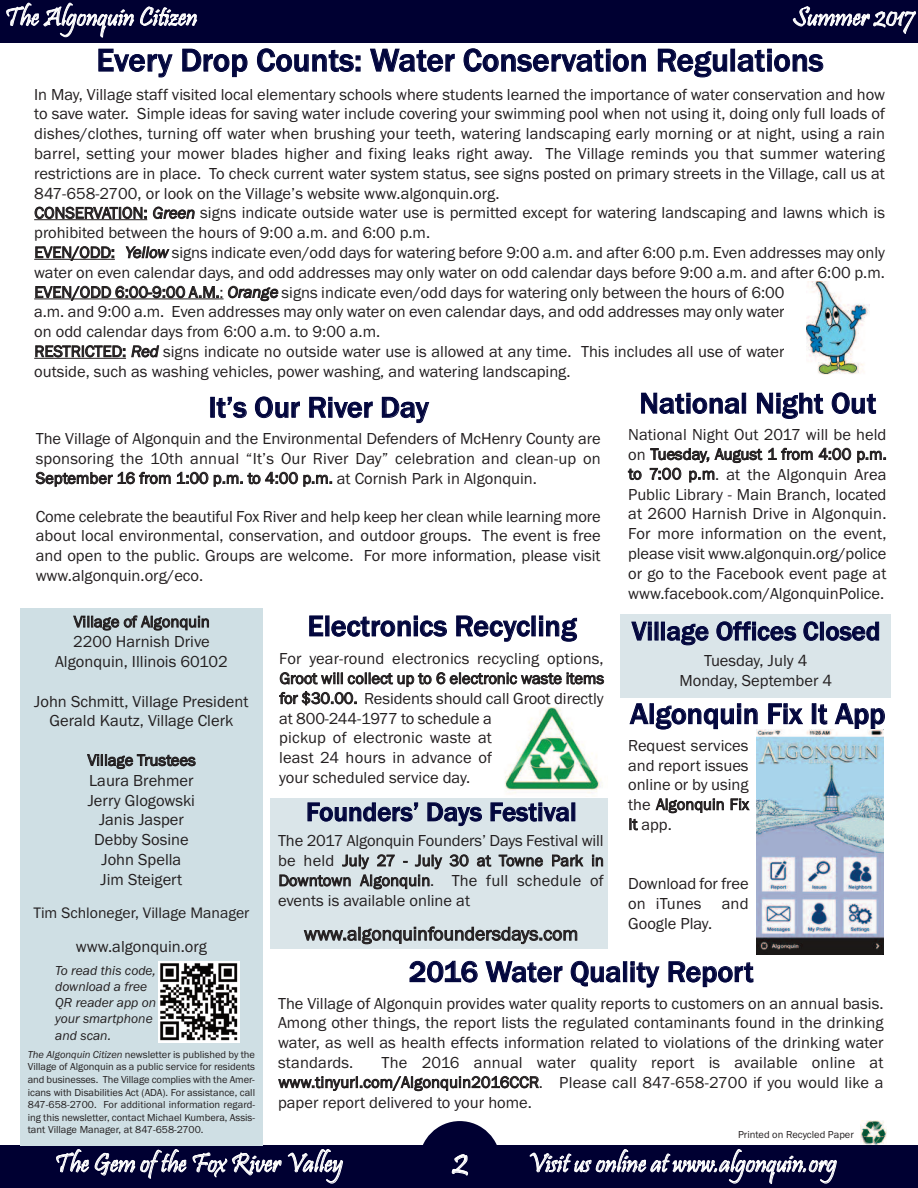
<style>
.page{position:relative;width:918px;height:1188px;background:#fff}
.page>*{position:absolute;margin:0;border:0;box-sizing:border-box;transform-origin:0 0}
.t1{font:36px "Pristina";color:#fff}
.t2{font:500 33px "Franklin Gothic";color:#02063d}
.t3{font:500 30px "Franklin Gothic";letter-spacing:-.005em;color:#02063d}
.t4{font:27px "Pristina";color:#fff}
.t5{font:500 27px "Franklin Gothic";color:#02063d}
.t6{font:19.5px "Franklin Gothic";color:#231f20}
.t7{font:16.5px/19.8px "Franklin Gothic";color:#231f20;text-align:justify}
.t8{font:15.75px "Franklin Gothic";color:#231f20}
.t9{font:italic 13.5px/16.2px "Franklin Gothic";color:#231f20}
.t10{font:10.5px/12.6px "Franklin Gothic";color:#231f20;text-align:justify}
.s1{font-style:italic}
</style>
<div class="page">
<img style="left:860px;top:1120px;width:27px;height:25px">
<div style="left:0;top:0;width:918px;height:43px;background:#000032"></div>
<div style="left:0;top:1145px;width:918px;height:43px;background:#000032"></div>
<svg style="left:423px;top:1121px;width:74px;height:24px"></svg>
<hr style="left:34px;top:219px;width:113px;height:1px;background:#231f20">
<hr style="left:34px;top:259px;width:81px;height:1px;background:#231f20">
<hr style="left:34px;top:299px;width:185px;height:1px;background:#231f20">
<hr style="left:34px;top:358px;width:92px;height:1px;background:#231f20">
<div style="left:20px;top:608px;width:243px;height:537px;background:#cfdfe4"></div>
<img style="left:158px;top:961px;width:81px;height:81px">
<div style="left:621px;top:614px;width:270px;height:83px;background:#dae5e9"></div>
<div style="left:271px;top:798px;width:337px;height:150px;background:#dae5e9"></div>
<img style="left:505px;top:707px;width:98px;height:86px">
<img style="left:756px;top:730px;width:127px;height:225px">
<img style="left:807px;top:281px;width:62px;height:94px">
<h3 class="t4" style="left:5px;top:0;width:194px">The Algonquin Citizen</h3>
<h3 class="t4" style="left:792px;top:0;width:124px">Summer 2017</h3>
<h2 class="t2" style="left:96px;top:40px;width:729px">Every Drop Counts: Water Conservation Regulations</h2>
<p class="t7" style="left:34px;top:84px;width:852px;text-align:left">In May, Village staff visited local elementary schools where students learned the importance of water conservation and how to save water. Simple ideas for saving water include covering your swimming pool when not using it, doing only full loads of dishes/clothes, turning off water when brushing your teeth, watering landscaping early morning or at night, using a rain barrel, setting your mower blades higher and fixing leaks right away. The Village reminds you that summer watering restrictions are in place. To check current water system status, see signs posted on primary streets in the Village, call us at 847-658-2700, or look on the Village’s website www.algonquin.org.<br>CONSERVATION: <span class="s1">Green</span> signs indicate outside water use is permitted except for watering landscaping and lawns which is prohibited between the hours of 9:00 a.m. and 6:00 p.m.<br>EVEN/ODD: <span class="s1">Yellow</span> signs indicate even/odd days for watering before 9:00 a.m. and after 6:00 p.m. Even addresses may only water on even calendar days, and odd addresses may only water on odd calendar days before 9:00 a.m. and after 6:00 p.m.<br>EVEN/ODD 6:00-9:00 A.M.: <span class="s1">Orange</span> signs indicate even/odd days for watering only between the hours of 6:00<br>a.m. and 9:00 a.m. Even addresses may only water on even calendar days, and odd addresses may only water<br>on odd calendar days from 6:00 a.m. to 9:00 a.m.<br>RESTRICTED: <span class="s1">Red</span> signs indicate no outside water use is allowed at any time. This includes all use of water<br>outside, such as washing vehicles, power washing, and watering landscaping.</p>
<h3 class="t3" style="left:209px;top:389px;width:222px">It’s Our River Day</h3>
<p class="t7" style="left:36px;top:429px;width:567px">The Village of Algonquin and the Environmental Defenders of McHenry County are sponsoring the 10th annual “It’s Our River Day” celebration and clean-up on September 16 from 1:00 p.m. to 4:00 p.m. at Cornish Park in Algonquin.</p>
<p class="t7" style="left:36px;top:506px;width:567px">Come celebrate the beautiful Fox River and help keep her clean while learning more about local environmental, conservation, and outdoor groups. The event is free and open to the public. Groups are welcome. For more information, please visit www.algonquin.org/eco.</p>
<h3 class="t3" style="left:308px;top:608px;width:271px">Electronics Recycling</h3>
<p class="t7" style="left:279px;top:649px;width:326px;text-align:left">For year-round electronics recycling options, Groot will collect up to 6 electronic waste items for $30.00. Residents should call Groot directly at 800-244-1977 to schedule a<br>pickup of electronic waste at<br>least 24 hours in advance of<br>your scheduled service day.</p>
<p class="t7" style="left:55px;top:611px;width:174px;text-align:center">Village of Algonquin<br>2200 Harnish Drive<br>Algonquin, Illinois 60102</p>
<p class="t7" style="left:34px;top:691px;width:216px;text-align:center">John Schmitt, Village President<br>Gerald Kautz, Village Clerk</p>
<p class="t7" style="left:88px;top:750px;width:110px;text-align:center">Village Trustees<br>Laura Brehmer<br>Jerry Glogowski<br>Janis Jasper<br>Debby Sosine<br>John Spella<br>Jim Steigert</p>
<p class="t8" style="left:33px;top:904px;width:218px">Tim Schloneger, Village Manager</p>
<p class="t7" style="left:76px;top:937px;width:133px">www.algonquin.org</p>
<h3 class="t5" style="left:306px;top:796px;width:272px">Founders’ Days Festival</h3>
<p class="t7" style="left:278px;top:831px;width:327px">The 2017 Algonquin Founders’ Days Festival will be held July 27 - July 30 at Towne Park in Downtown Algonquin. The full schedule of events is available online at</p>
<p class="t6" style="left:304px;top:922px;width:276px">www.algonquinfoundersdays.com</p>
<h3 class="t3" style="left:639px;top:385px;width:238px">National Night Out</h3>
<p class="t7" style="left:628px;top:425px;width:260px">National Night Out 2017 will be held on Tuesday, August 1 from 4:00 p.m. to 7:00 p.m. at the Algonquin Area Public Library - Main Branch, located at 2600 Harnish Drive in Algonquin.<br>For more information on the event, please visit www.algonquin.org/police or go to the Facebook event page at www.facebook.com/AlgonquinPolice.</p>
<h3 class="t5" style="left:632px;top:615px;width:250px">Village Offices Closed</h3>
<p class="t7" style="left:679px;top:650px;width:154px;text-align:center">Tuesday, July 4<br>Monday, September 4</p>
<h3 class="t3" style="left:630px;top:696px;width:257px">Algonquin Fix It App</h3>
<p class="t7" style="left:628px;top:735px;width:122px">Request services and report issues online or by using the Algonquin Fix It app.</p>
<p class="t7" style="left:628px;top:874px;width:122px">Download for free on iTunes and Google Play.</p>
<p class="t9" style="left:55px;top:962px;width:103px">To read this code, download a free<br>QR reader app on your smartphone and scan.</p>
<p class="t10" style="left:28px;top:1048px;width:229px"><span class="s1">The Algonquin Citizen</span> newsletter is published by the Village of Algonquin as a public service for residents and businesses. The Village complies with the Amer&shy;icans with Disabilities Act (ADA). For assistance, call 847-658-2700. For additional information regard&shy;ing this newsletter, contact Michael Kumbera, Assis&shy;tant Village Manager, at 847-658-2700.</p>
<h3 class="t3" style="left:409px;top:954px;width:346px">2016 Water Quality Report</h3>
<p class="t7" style="left:278px;top:993px;width:607px">The Village of Algonquin provides water quality reports to customers on an annual basis.<br>Among other things, the report lists the regulated contaminants found in the drinking water, as well as health effects information related to violations of the drinking water standards.</p>
<p class="t7" style="left:278px;top:1052px;width:607px;text-indent:104px">The 2016 annual water quality report is available online at www.tinyurl.com/Algonquin2016CCR. Please call 847-658-2700 if you would like a paper report delivered to your home.</p>
<p class="t10" style="left:738px;top:1128px;width:117px">Printed on Recycled Paper</p>
<h3 class="t4" style="left:54px;top:1146px;width:290px">The Gem of the Fox River Valley</h3>
<h3 class="t4" style="left:528px;top:1146px;width:311px">Visit us online at www.algonquin.org</h3>
<h1 class="t1" style="left:452px;top:1139px;width:17px">2</h1>
</div>
